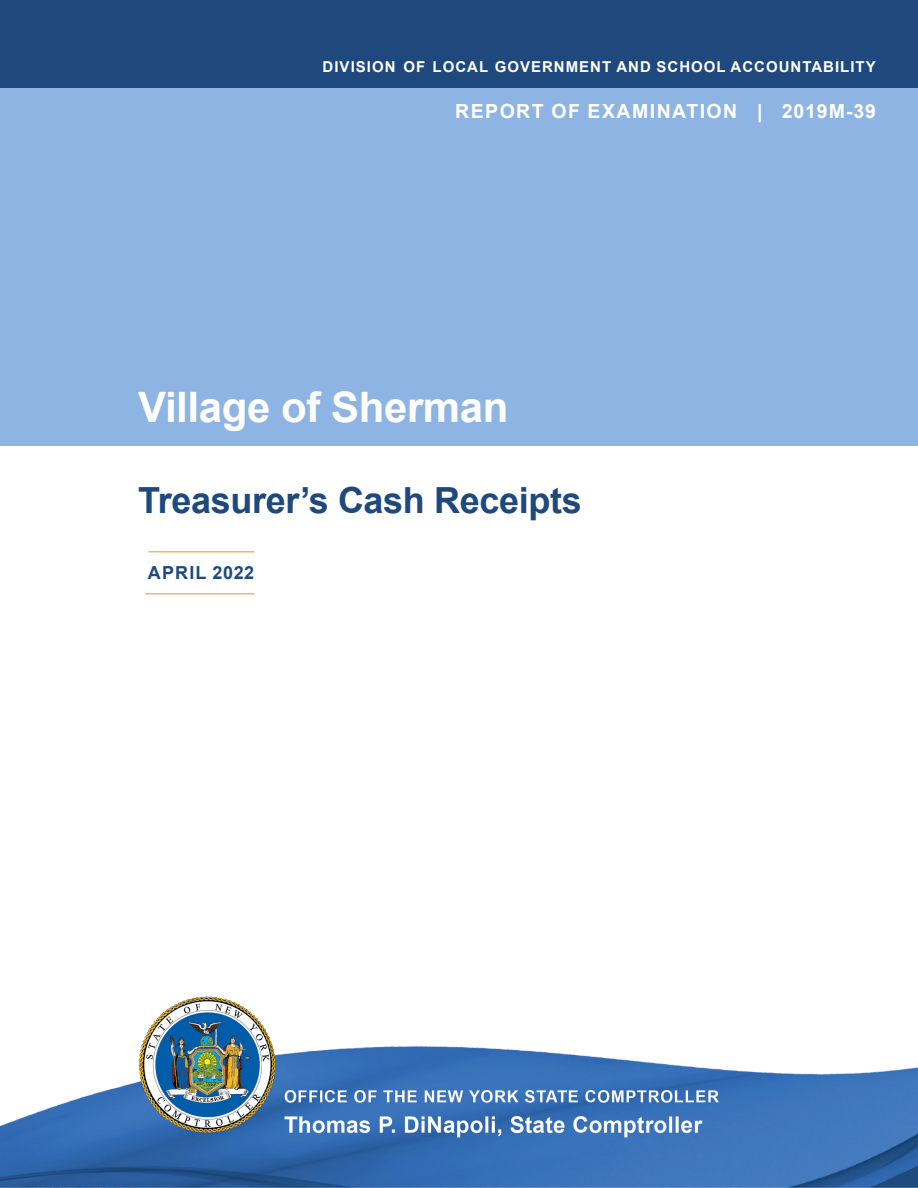
<style>
.page{position:relative;width:918px;height:1188px;background:#fff}
.page>*{position:absolute;margin:0;border:0;box-sizing:border-box;transform-origin:0 0}
.t1{font:700 42px "Arial";letter-spacing:-.01em;color:#fff}
.t2{font:700 36px "Arial";letter-spacing:-.01em;color:#1f497d}
.t3{font:700 19.5px "Arial";letter-spacing:.075em;color:#fff}
.Sidebar_Text{font:700 18px "Arial";letter-spacing:.065em;color:#1f497d}
.t4{font:700 15px "Arial";letter-spacing:.065em;color:#fff}
</style>
<div class="page">
<div style="left:0;top:0;width:918px;height:446px;background:#8eb4e3"></div>
<div style="left:0;top:0;width:918px;height:88px;background:#1f497d"></div>
<hr style="left:148px;top:551px;width:106px;height:1px;background:#f9b074">
<hr style="left:145px;top:593px;width:109px;height:1px;background:#f9b074">
<img style="left:0;top:996px;width:918px;height:192px">
<p class="t4" style="left:323px;top:56px;width:555px">DIVISION OF LOCAL GOVERNMENT AND SCHOOL ACCOUNTABILITY</p>
<p class="t3" style="left:455px;top:97px;width:422px">REPORT OF EXAMINATION | 2019M-39</p>
<p class="t1" style="left:138px;top:377px;width:372px">Village of Sherman</p>
<p class="t2" style="left:138px;top:475px;width:445px">Treasurer’s Cash Receipts</p>
<p class="Sidebar_Text" style="left:148px;top:560px;width:108px">APRIL 2022</p>
</div>
